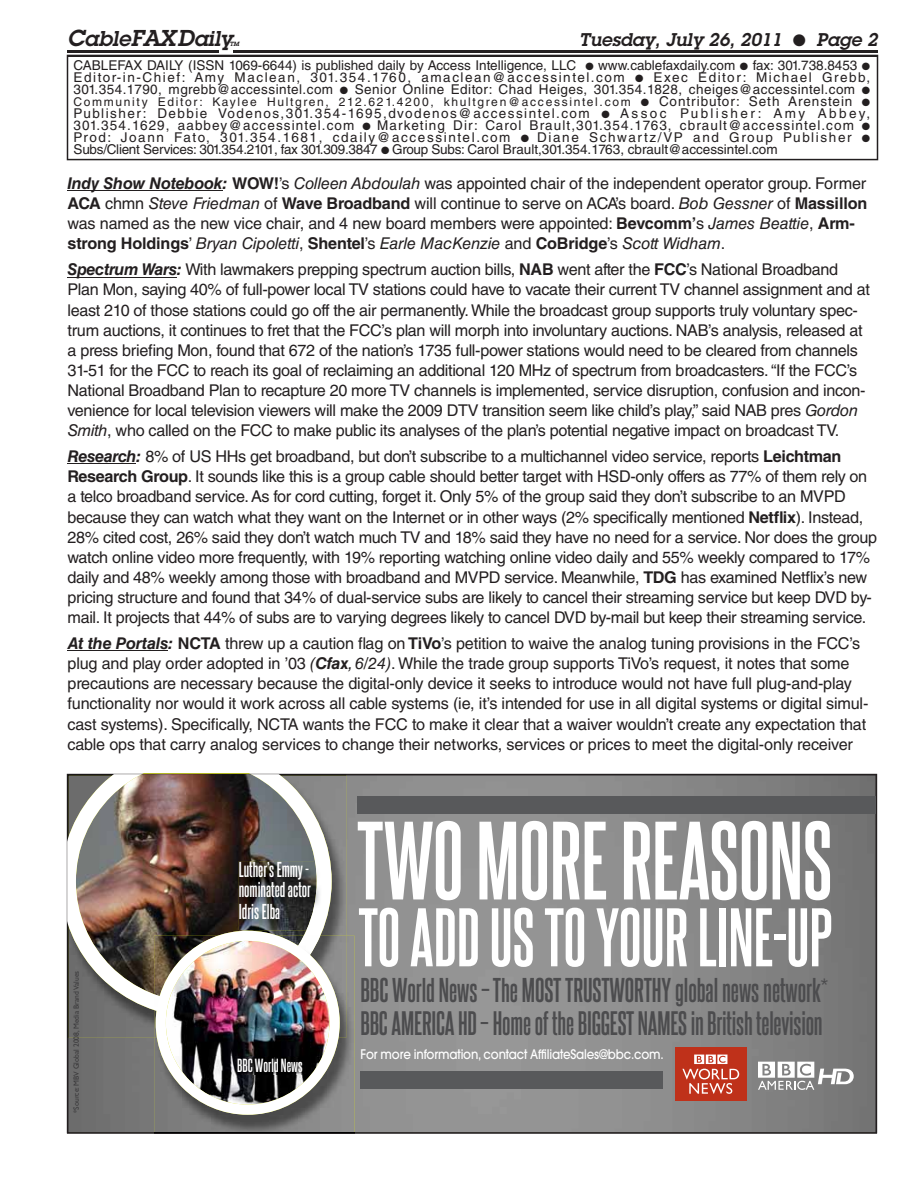
<style>
.page{position:relative;width:918px;height:1188px;background:#fff}
.page>*{position:absolute;margin:0;border:0;box-sizing:border-box;transform-origin:0 0}
.t1{font:700 94.5px "Steelfish Rg";color:#fff}
.t2{font:700 70.5px "Steelfish Rg";color:#fff}
.t3{font:700 29.25px "Steelfish Rg";letter-spacing:-.005em;color:#4c4c4e}
.t4{font:700 28.8px "Steelfish Rg";letter-spacing:-.01em;color:#4c4c4e}
.t5{font:italic 600 21px "Lubalin Graph Std";color:#231f20}
.t6{font:700 18.3px/20.1px "Steelfish Rg";color:#fff}
.t7{font:italic 600 18px "Lubalin Graph Std";color:#231f20}
.t8{font:16.2px/20.1px "Helvetica LT Std";letter-spacing:-.02em;color:#231f20}
.t9{font:700 16.2px "Steelfish Rg";color:#fff}
.t10{font:13.5px/12px "Helvetica LT Std";color:#231f20}
.t11{font:13.5px/12px "Helvetica LT Std";letter-spacing:.07em;color:#231f20}
.t12{font:13.5px "Helvetica LT Std";letter-spacing:.035em;color:#231f20}
.t13{font:13.5px "Helvetica LT Std";letter-spacing:.115em;color:#231f20}
.t14{font:13.5px "Helvetica LT Std";letter-spacing:.11em;color:#231f20}
.t15{font:13.5px "Helvetica LT Std";letter-spacing:.18em;color:#231f20}
.t16{font:500 13.2px "Avant Garde";letter-spacing:-.015em;color:#fff;scale:.9 1}
.t17{font:12px "Helvetica LT Std";letter-spacing:.14em;color:#231f20}
.t18{font:7.5px "Gill Sans";color:#3a393b}
.t19{font:italic 600 6px "Lubalin Graph Std";color:#231f20}
.s1{font-size:22.5px}
.s2{font-weight:700;font-style:italic}
.s3{font-weight:700}
.s4{font-style:italic}
.s5{font-size:17.4px}
</style>
<div class="page">
<hr style="left:233px;top:50px;width:645px;height:3px;background:#231f20">
<hr style="left:68px;top:50px;width:151px;height:3px;background:#231f20">
<svg style="left:67px;top:55px;width:811px;height:105px"></svg>
<svg style="left:67px;top:774px;width:810px;height:359px;background:#817c7b"></svg>
<hr style="left:67px;top:190px;width:156px;height:1px;background:#231f20">
<hr style="left:67px;top:277px;width:110px;height:1px;background:#231f20">
<hr style="left:67px;top:464px;width:69px;height:1px;background:#231f20">
<hr style="left:67px;top:650px;width:101px;height:1px;background:#231f20">
<svg style="left:586px;top:63px;width:7px;height:7px"></svg>
<svg style="left:740px;top:63px;width:8px;height:7px"></svg>
<svg style="left:862px;top:63px;width:8px;height:7px"></svg>
<svg style="left:636px;top:75px;width:7px;height:7px"></svg>
<svg style="left:340px;top:87px;width:8px;height:7px"></svg>
<svg style="left:641px;top:99px;width:8px;height:7px"></svg>
<svg style="left:862px;top:87px;width:8px;height:19px"></svg>
<svg style="left:602px;top:111px;width:13px;height:8px"></svg>
<svg style="left:363px;top:123px;width:11px;height:8px"></svg>
<svg style="left:521px;top:135px;width:12px;height:8px"></svg>
<svg style="left:862px;top:123px;width:11px;height:20px"></svg>
<svg style="left:381px;top:147px;width:11px;height:8px"></svg>
<p class="t5" style="left:68px;top:31px;width:167px"><span class="s1">C</span>able<span class="s1">FAXD</span>aily</p>
<p class="t19" style="left:230px;top:42px;width:11px">TM</p>
<p class="t7" style="left:579px;top:33px;width:300px">Tuesday, July 26, 2011 ● Page 2</p>
<p class="t10" style="left:74px;top:61px;width:504px">CABLEFAX DAILY (ISSN 1069-6644) is published daily by Access Intelligence, LLC</p>
<p class="t10" style="left:598px;top:61px;width:139px">www.cablefaxdaily.com</p>
<p class="t10" style="left:753px;top:61px;width:106px">fax: 301.738.8453</p>
<p class="t13" style="left:74px;top:73px;width:553px">Editor-in-Chief: Amy Maclean, 301.354.1760, amaclean@accessintel.com</p>
<p class="t13" style="left:654px;top:73px;width:218px">Exec Editor: Michael Grebb,</p>
<p class="t12" style="left:74px;top:85px;width:261px">301.354.1790, mgrebb@accessintel.com</p>
<p class="t12" style="left:355px;top:85px;width:502px">Senior Online Editor: Chad Heiges, 301.354.1828, cheiges@accessintel.com</p>
<p class="t17" style="left:74px;top:98px;width:559px">Community Editor: Kaylee Hultgren, 212.621.4200, khultgren@accessintel.com</p>
<p class="t11" style="left:659px;top:97px;width:195px">Contributor: Seth Arenstein</p>
<p class="t14" style="left:74px;top:109px;width:518px">Publisher: Debbie Vodenos,301.354-1695,dvodenos@accessintel.com</p>
<p class="t15" style="left:620px;top:109px;width:252px">Assoc Publisher: Amy Abbey,</p>
<p class="t11" style="left:74px;top:121px;width:282px">301.354.1629, aabbey@accessintel.com</p>
<p class="t11" style="left:74px;top:121px;width:782px;text-indent:303px">Marketing Dir: Carol Brault,301.354.1763, cbrault@accessintel.com<br>Prod: Joann Fato, 301.354.1681, cdaily@accessintel.com</p>
<p class="t10" style="left:74px;top:133px;width:779px;text-indent:464px">Diane Schwartz/VP and Group Publisher<br>Subs/Client Services: 301.354.2101, fax 301.309.3847 Group Subs: Carol Brault,301.354.1763, cbrault@accessintel.com</p>
<p class="t8" style="left:67px;top:175px;width:801px"><span class="s2">Indy Show Notebook:</span> <span class="s3">WOW!</span> ’s <span class="s4">Colleen Abdoulah</span> was appointed chair of the independent operator group. Former <span class="s3">ACA</span> chmn <span class="s4">Steve Friedman</span> of <span class="s3">Wave Broadband</span> will continue to serve on ACA’s board. <span class="s4">Bob Gessner</span> of <span class="s3">Massillon </span>was named as the new vice chair, and 4 new board members were appointed: <span class="s3">Bevcomm’</span> s <span class="s4">James Beattie</span> , <span class="s3">Arm&shy;strong Holdings</span> ’ <span class="s4">Bryan Cipoletti</span> , <span class="s3">Shentel</span> ’s <span class="s4">Earle MacKenzie</span> and <span class="s3">CoBridge</span> ’s <span class="s4">Scott Widham</span> .</p>
<p class="t8" style="left:67px;top:261px;width:804px"><span class="s2">Spectrum Wars:</span> With lawmakers prepping spectrum auction bills, <span class="s3">NAB</span> went after the <span class="s3">FCC</span> ’s National Broadband Plan Mon, saying 40% of full-power local TV stations could have to vacate their current TV channel assignment and at least 210 of those stations could go off the air permanently. While the broadcast group supports truly voluntary spec&shy;trum auctions, it continues to fret that the FCC’s plan will morph into involuntary auctions. NAB’s analysis, released at a press briefing Mon, found that 672 of the nation’s 1735 full-power stations would need to be cleared from channels 31-51 for the FCC to reach its goal of reclaiming an additional 120 MHz of spectrum from broadcasters. “If the FCC’s National Broadband Plan to recapture 20 more TV channels is implemented, service disruption, confusion and incon&shy;venience for local television viewers will make the 2009 DTV transition seem like child’s play,” said NAB pres <span class="s4">Gordon Smith</span> , who called on the FCC to make public its analyses of the plan’s potential negative impact on broadcast TV.</p>
<p class="t8" style="left:67px;top:448px;width:811px"><span class="s2">Research:</span> 8% of US HHs get broadband, but don’t subscribe to a multichannel video service, reports <span class="s3">Leichtman Research Group</span> . It sounds like this is a group cable should better target with HSD-only offers as 77% of them rely on a telco broadband service. As for cord cutting, forget it. Only 5% of the group said they don’t subscribe to an MVPD because they can watch what they want on the Internet or in other ways (2% specifically mentioned <span class="s3">Netflix</span> ). Instead, 28% cited cost, 26% said they don’t watch much TV and 18% said they have no need for a service. Nor does the group watch online video more frequently, with 19% reporting watching online video daily and 55% weekly compared to 17% daily and 48% weekly among those with broadband and MVPD service. Meanwhile, <span class="s3">TDG</span> has examined Netflix’s new pricing structure and found that 34% of dual-service subs are likely to cancel their streaming service but keep DVD by&shy;mail. It projects that 44% of subs are to varying degrees likely to cancel DVD by-mail but keep their streaming service.</p>
<p class="t8" style="left:67px;top:635px;width:802px"><span class="s2">At the Portals:</span> <span class="s3">NCTA</span> threw up a caution flag on <span class="s3">TiVo</span> ’s petition to waive the analog tuning provisions in the FCC’s plug and play order adopted in ’03 <span class="s4">(</span> <span class="s2">Cfax</span> <span class="s4">, 6/24)</span> . While the trade group supports TiVo’s request, it notes that some precautions are necessary because the digital-only device it seeks to introduce would not have full plug-and-play functionality nor would it work across all cable systems (ie, it’s intended for use in all digital systems or digital simul&shy;cast systems). Specifically, NCTA wants the FCC to make it clear that a waiver wouldn’t create any expectation that cable ops that carry analog services to change their networks, services or prices to meet the digital-only receiver</p>
<p class="t18" style="left:72px;top:1113px;width:144px;rotate:-90deg">*Source: MBV Global 2008, Media Brand Values</p>
<p class="t6" style="left:239px;top:861px;width:74px">Luther’s Emmy - nominated actor</p>
<p class="t6" style="left:239px;top:903px;width:43px">Idris Elb<span class="s5">a</span></p>
<p class="t9" style="left:237px;top:1058px;width:67px">BBC World News</p>
<h1 class="t1" style="left:357px;top:821px;width:477px">TWO MORE REASONS</h1>
<h2 class="t2" style="left:358px;top:908px;width:476px">TO ADD US TO YOUR LINE-UP</h2>
<h3 class="t3" style="left:360px;top:978px;width:469px">BBC World News – The MOST TRUSTWORTHY global news network<sup>*</sup></h3>
<h3 class="t4" style="left:360px;top:1011px;width:464px">BBC AMERICA HD – Home of the BIGGEST NAMES in British television</h3>
<p class="t16" style="left:361px;top:1049px;width:338px">For more information, contact AffiliateSales@bbc.com.</p>
</div>
